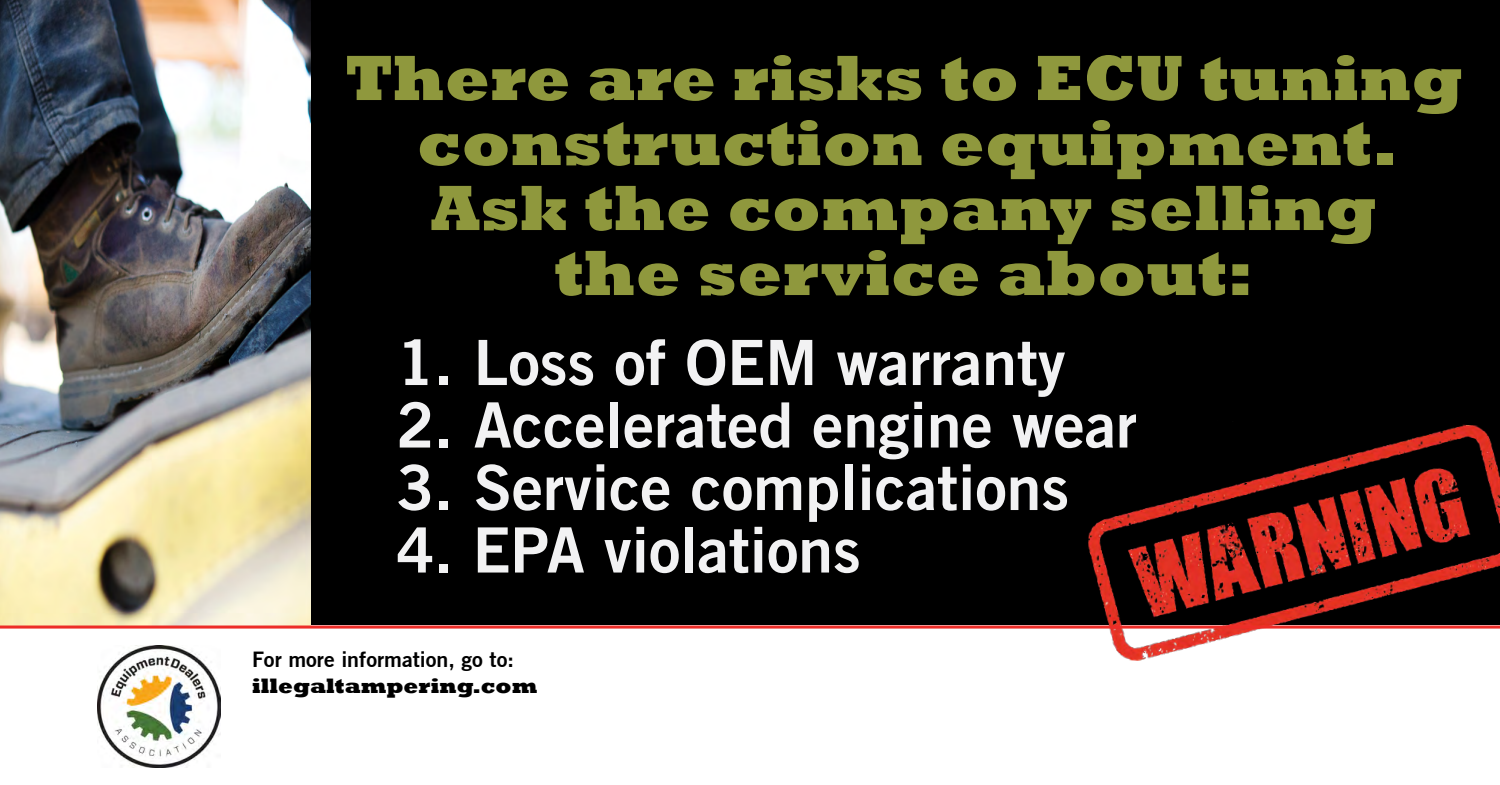
<style>
.page{position:relative;width:1500px;height:785px;background:#fff}
.page>*{position:absolute;margin:0;border:0;box-sizing:border-box;transform-origin:0 0}
.t1{font:800 65px/65px "Rockwell";color:#8f983d;text-align:center}
.t2{font:700 62.5px "Trade Gothic No.2";color:#f2f2f3}
.t3{font:700 21.38px "Trade Gothic No.2";color:#000}
.t4{font:800 21.38px "Rockwell";color:#000}
</style>
<div class="page">
<div style="left:0;top:0;width:1500px;height:625px;background:#000"></div>
<img style="left:97px;top:645px;width:123px;height:123px">
<img style="left:1080px;top:424px;width:420px;height:237px">
<img style="left:0;top:0;width:311px;height:625px">
<hr style="left:0;top:626px;width:1500px;height:3px;background:#ed2d28">
<p class="t1" style="left:345px;top:47px;width:1120px">There are risks to ECU tuning construction equipment.<br>Ask the company selling<br>the service about:</p>
<p class="t2" style="left:396px;top:324px;width:671px">1. Loss of OEM warranty</p>
<p class="t2" style="left:396px;top:386px;width:742px">2. Accelerated engine wear</p>
<p class="t2" style="left:396px;top:449px;width:674px">3. Service complications</p>
<p class="t2" style="left:396px;top:511px;width:466px">4. EPA violations</p>
<p class="t3" style="left:252px;top:647px;width:263px">For more information, go to:</p>
<p class="t4" style="left:252px;top:673px;width:287px">illegaltampering.com</p>
</div>
